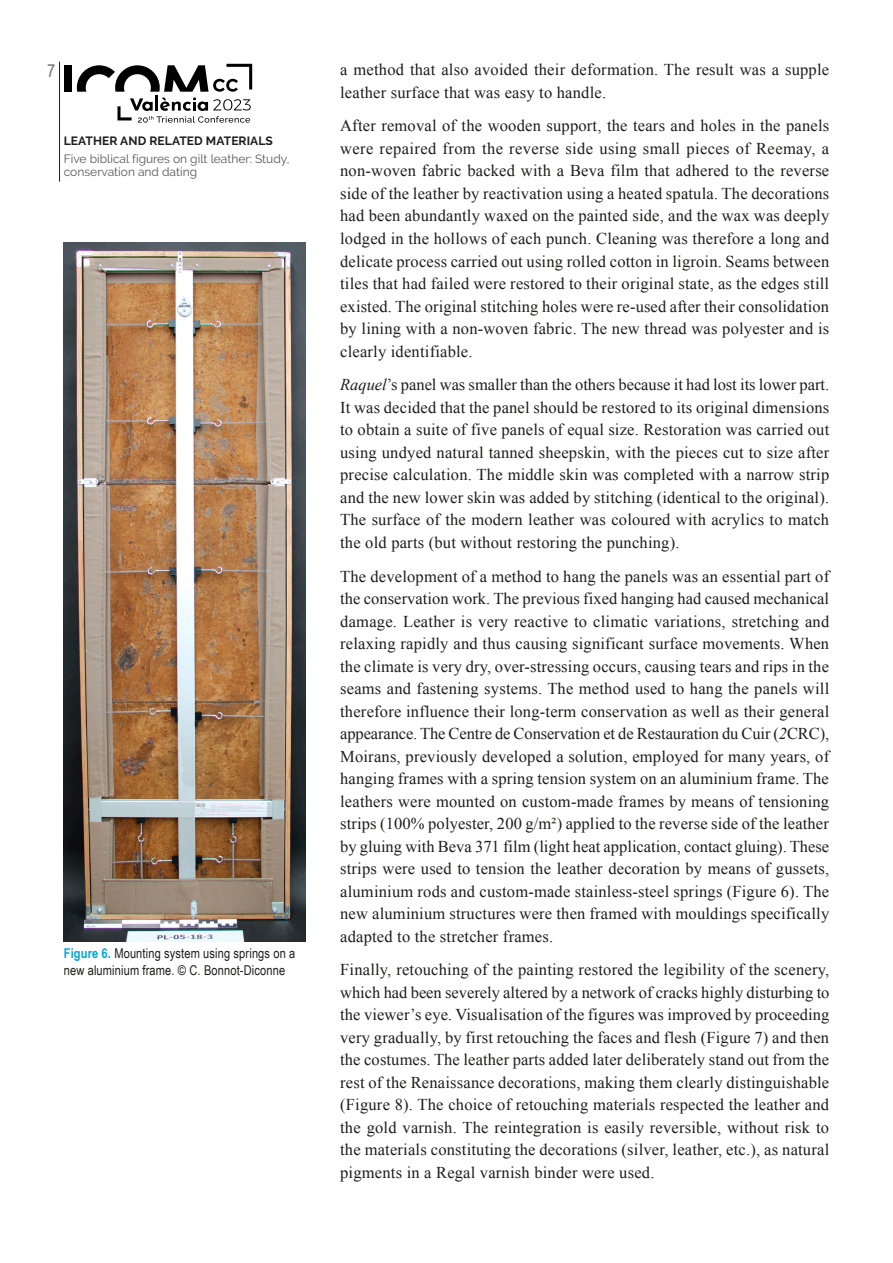
<style>
.page{position:relative;width:893px;height:1263px;background:#fff}
.page>*{position:absolute;margin:0;border:0;box-sizing:border-box;transform-origin:0 0}
.t1{font:18px "Arial Narrow";color:#70706f}
.Tex-Corpo{font:16.5px/22.5px "Times New Roman";letter-spacing:.01em;color:#1d1d1b;text-align:justify}
.Legenda-Imagem{font:13.5px/16.5px "Arial Narrow";letter-spacing:.01em;color:#1d1d1b}
.t2{font:12px/13.5px "Raleway";color:#575756}
.t3{font:700 12px "Raleway";letter-spacing:.01em;color:#1d1d1b}
.s1{font-weight:700;color:#00a5dc}
.s2{font-style:italic}
</style>
<div class="page">
<hr style="left:59px;top:62px;width:1px;height:120px;background:#1d1d1b">
<div style="left:64px;top:65px;width:8px;height:27px;background:#000"></div>
<svg style="left:77px;top:64px;width:175px;height:59px"></svg>
<img style="left:64px;top:242px;width:242px;height:699px">
<p class="t1" style="left:47px;top:57px;width:10px">7</p>
<p class="t3" style="left:64px;top:134px;width:211px">LEATHER AND RELATED MATERIALS</p>
<p class="t2" style="left:64px;top:152px;width:227px">Five biblical figures on gilt leather: Study, conservation and dating</p>
<p class="Legenda-Imagem" style="left:64px;top:944px;width:233px"><span class="s1">Figure 6.</span> Mounting system using springs on a new aluminium frame. © C. Bonnot-Diconne</p>
<p class="Tex-Corpo" style="left:340px;top:58px;width:491px">a method that also avoided their deformation. The result was a supple leather surface that was easy to handle.</p>
<p class="Tex-Corpo" style="left:340px;top:114px;width:491px">After removal of the wooden support, the tears and holes in the panels were repaired from the reverse side using small pieces of Reemay, a non-woven fabric backed with a Beva film that adhered to the reverse side of the leather by reactivation using a heated spatula. The decorations had been abundantly waxed on the painted side, and the wax was deeply lodged in the hollows of each punch. Cleaning was therefore a long and delicate process carried out using rolled cotton in ligroin. Seams between tiles that had failed were restored to their original state, as the edges still existed. The original stitching holes were re-used after their consolidation by lining with a non-woven fabric. The new thread was polyester and is clearly identifiable.</p>
<p class="Tex-Corpo" style="left:340px;top:373px;width:491px"><span class="s2">Raquel</span>’s panel was smaller than the others because it had lost its lower part.<br>It was decided that the panel should be restored to its original dimensions to obtain a suite of five panels of equal size. Restoration was carried out using undyed natural tanned sheepskin, with the pieces cut to size after precise calculation. The middle skin was completed with a narrow strip and the new lower skin was added by stitching (identical to the original).<br>The surface of the modern leather was coloured with acrylics to match the old parts (but without restoring the punching).</p>
<p class="Tex-Corpo" style="left:340px;top:564px;width:491px">The development of a method to hang the panels was an essential part of the conservation work. The previous fixed hanging had caused mechanical damage. Leather is very reactive to climatic variations, stretching and relaxing rapidly and thus causing significant surface movements. When the climate is very dry, over-stressing occurs, causing tears and rips in the seams and fastening systems. The method used to hang the panels will therefore influence their long-term conservation as well as their general appearance. The Centre de Conservation et de Restauration du Cuir (<span class="s2">2</span>CRC), Moirans, previously developed a solution, employed for many years, of hanging frames with a spring tension system on an aluminium frame. The leathers were mounted on custom-made frames by means of tensioning strips (100% polyester, 200 g/m²) applied to the reverse side of the leather by gluing with Beva 371 film (light heat application, contact gluing). These strips were used to tension the leather decoration by means of gussets, aluminium rods and custom-made stainless-steel springs (Figure 6). The new aluminium structures were then framed with mouldings specifically adapted to the stretcher frames.</p>
<p class="Tex-Corpo" style="left:340px;top:958px;width:491px">Finally, retouching of the painting restored the legibility of the scenery, which had been severely altered by a network of cracks highly disturbing to the viewer’s eye. Visualisation of the figures was improved by proceeding very gradually, by first retouching the faces and flesh (Figure 7) and then the costumes. The leather parts added later deliberately stand out from the rest of the Renaissance decorations, making them clearly distinguishable (Figure 8). The choice of retouching materials respected the leather and the gold varnish. The reintegration is easily reversible, without risk to the materials constituting the decorations (silver, leather, etc.), as natural pigments in a Regal varnish binder were used.</p>
</div>
